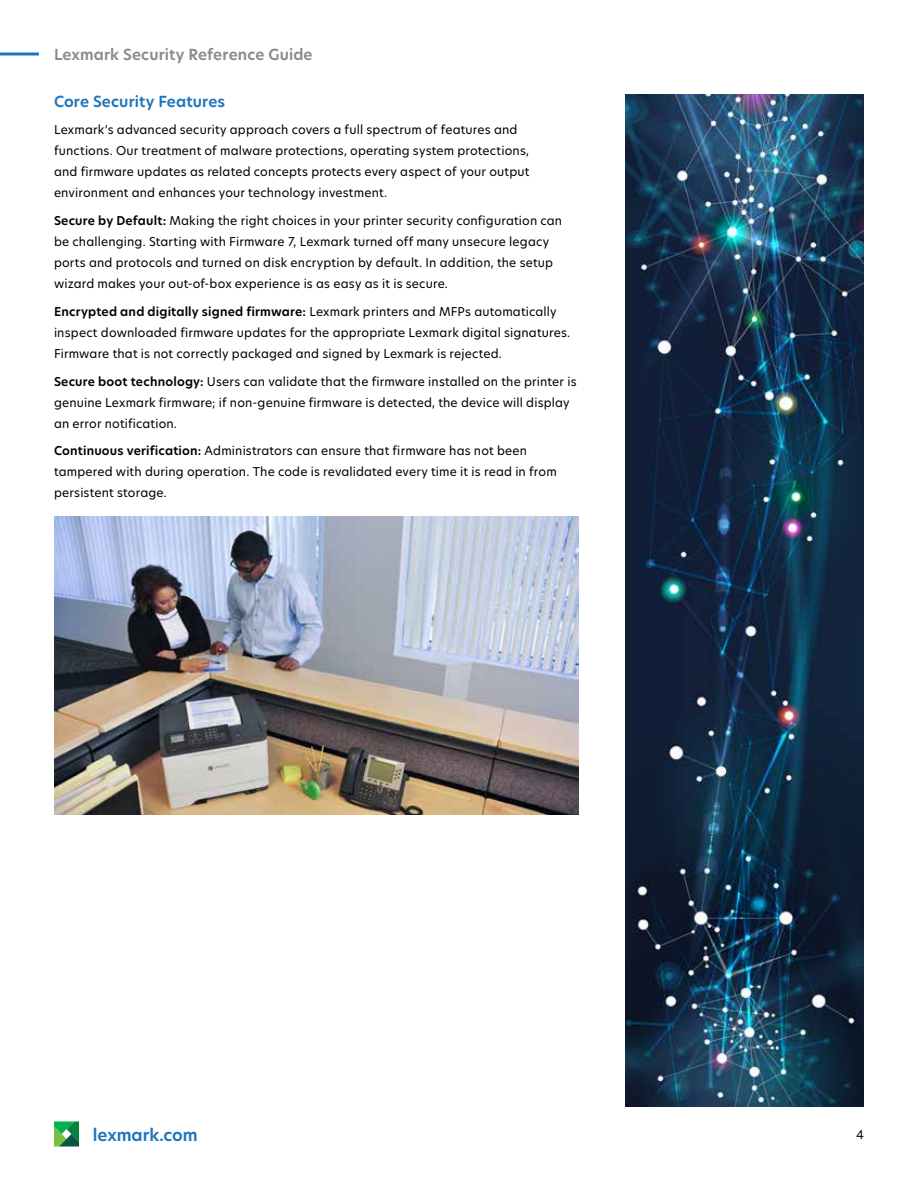
<style>
.page{position:relative;width:918px;height:1188px;background:#fff}
.page>*{position:absolute;margin:0;border:0;box-sizing:border-box;transform-origin:0 0}
.t1{font:600 16.5px "TP Hero";color:#1c75bc}
.t2{font:600 15px "TP Hero";letter-spacing:.005em;color:#888a8c}
.t3{font:600 15px "TP Hero";letter-spacing:.01em;color:#1c75bc}
.t4{font:12px/21px "TP Hero";letter-spacing:.015em;color:#000}
.s1{font-weight:600}
</style>
<div class="page">
<svg style="left:0;top:52px;width:39px;height:4px"></svg>
<svg style="left:54px;top:1121px;width:25px;height:26px"></svg>
<img style="left:54px;top:517px;width:524px;height:297px">
<img style="left:626px;top:94px;width:238px;height:1013px">
<p class="t2" style="left:54px;top:44px;width:260px">Lexmark Security Reference Guide</p>
<p class="t3" style="left:54px;top:91px;width:173px">Core Security Features</p>
<p class="t4" style="left:54px;top:119px;width:477px">Lexmark’s advanced security approach covers a full spectrum of features and functions. Our treatment of malware protections, operating system protections, and firmware updates as related concepts protects every aspect of your output environment and enhances your technology investment.</p>
<p class="t4" style="left:54px;top:210px;width:510px"><span class="s1">Secure by Default:</span> Making the right choices in your printer security configuration can be challenging. Starting with Firmware 7, Lexmark turned off many unsecure legacy ports and protocols and turned on disk encryption by default. In addition, the setup wizard makes your out-of-box experience is as easy as it is secure.</p>
<p class="t4" style="left:54px;top:301px;width:518px"><span class="s1">Encrypted and digitally signed firmware:</span> Lexmark printers and MFPs automatically inspect downloaded firmware updates for the appropriate Lexmark digital signatures.<br>Firmware that is not correctly packaged and signed by Lexmark is rejected.</p>
<p class="t4" style="left:54px;top:370px;width:524px"><span class="s1">Secure boot technology:</span> Users can validate that the firmware installed on the printer is genuine Lexmark firmware; if non-genuine firmware is detected, the device will display an error notification.</p>
<p class="t4" style="left:54px;top:440px;width:504px"><span class="s1">Continuous verification:</span> Administrators can ensure that firmware has not been tampered with during operation. The code is revalidated every time it is read in from persistent storage.</p>
<h1 class="t1" style="left:93px;top:1123px;width:106px">lexmark.com</h1>
<p class="t4" style="left:856px;top:1124px;width:9px">4</p>
</div>
